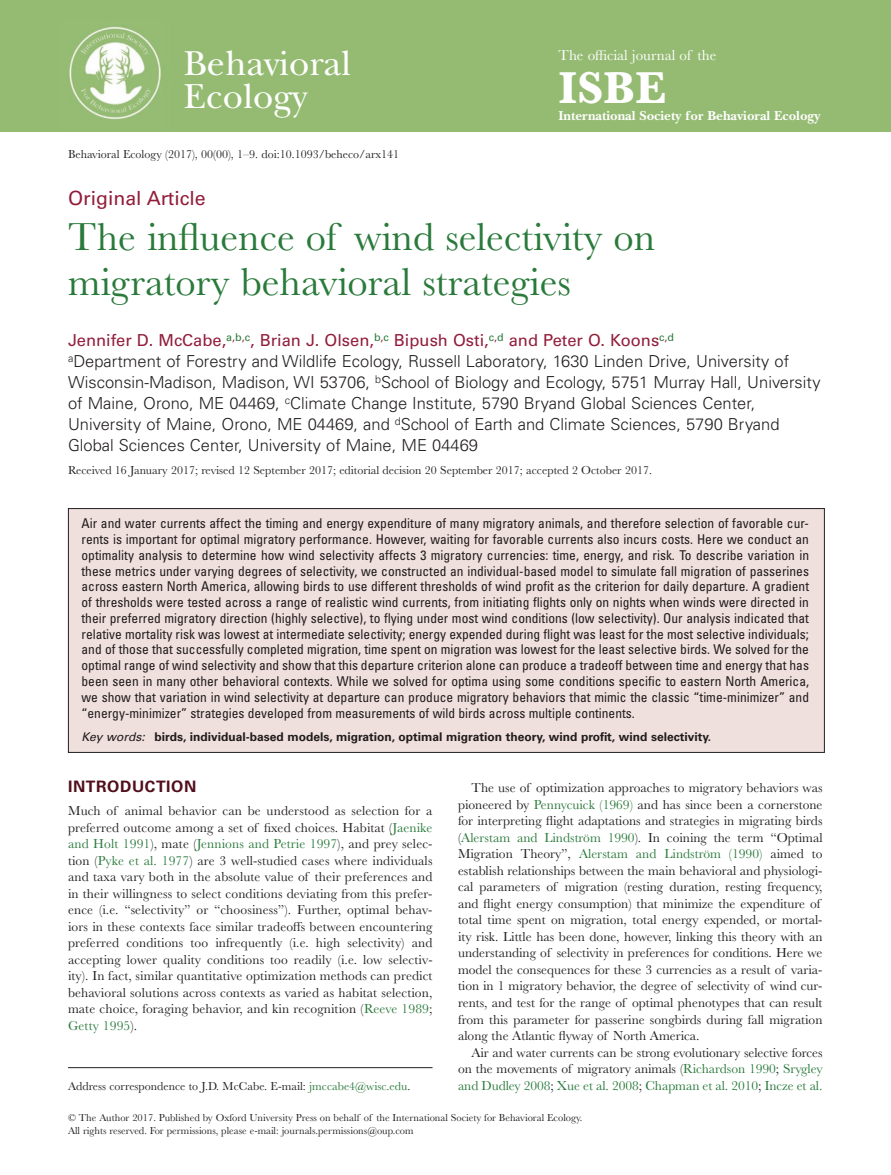
<style>
.page{position:relative;width:891px;height:1175px;background:#fff}
.page>*{position:absolute;margin:0;border:0;box-sizing:border-box;transform-origin:0 0}
.t1{font:700 46.35px "Baskerville MT Std";color:#fff}
.t2{font:40.5px/45px "Baskerville MT Std";color:#2a7a3b}
.t3{font:36.15px/33px "New Baskerville Std";color:#fff}
.t4{font:19.5px "Univers LT Std";color:#921d3a}
.t5{font:300 16.5px/21px "Univers LT Std";color:#231f20}
.t6{font:700 15.75px "Univers LT Std";letter-spacing:.04em;color:#510f1b}
.t7{font:15px "Baskerville MT Std";color:#fff}
.t8{font:13.5px/16.5px "Baskerville MT Std";color:#231f20;text-align:justify}
.t9{font:condensed 13.5px/15.8px "Univers LT Std";color:#231f20;text-align:justify}
.t10{font:13.5px "Baskerville MT Std";letter-spacing:-.005em;color:#2a7a3b}
.t11{font:700 13.5px "New Baskerville Std";color:#fff}
.t12{font:12px "Baskerville MT Std";color:#231f20}
.t13{font:700 12px "Univers LT Std";color:#231f20}
.t14{font:10.5px/13.5px "Baskerville MT Std";color:#231f20}
.s1{font-weight:400;color:#921d3a}
.s2{font-weight:400;font-style:italic}
.s3{color:#2a7a3b}
.s4{color:#231f20}
</style>
<div class="page">
<div style="left:0;top:0;width:891px;height:131px;background:#95bb73"></div>
<img style="left:69px;top:26px;width:92px;height:94px">
<div style="left:68px;top:508px;width:756px;height:244px;background:#efe0de"></div>
<div style="left:68px;top:508px;width:757px;height:244px;border:1px solid #231f20"></div>
<hr style="left:68px;top:1067px;width:365px;height:1px;background:#231f20">
<h3 class="t3" style="left:184px;top:47px;width:169px">Behavioral<br>Ecology</h3>
<p class="t12" style="left:68px;top:147px;width:333px">Behavioral Ecology (2017), 00(00), 1–9. doi:10.1093/beheco/arx141</p>
<p class="t7" style="left:558px;top:46px;width:160px">The official journal of the</p>
<h1 class="t1" style="left:558px;top:61px;width:109px">ISBE</h1>
<p class="t11" style="left:558px;top:108px;width:263px">International Society for Behavioral Ecology</p>
<h3 class="t4" style="left:68px;top:187px;width:139px">Original Article</h3>
<h2 class="t2" style="left:68px;top:215px;width:589px">The influence of wind selectivity on migratory behavioral strategies</h2>
<p class="t5" style="left:68px;top:330px;width:754px"><span class="s1">Jennifer D. McCabe,</span><sup>a</sup><sup>,</sup><sup>b</sup><sup>,</sup><sup>c</sup><span class="s1">, Brian J. Olsen,</span><sup>b</sup><sup>,</sup><sup>c</sup> <span class="s1">Bipush Osti,</span><sup>c</sup><sup>,</sup><sup>d</sup> <span class="s1">and Peter O. Koons</span><sup>c</sup><sup>,</sup><sup>d<br></sup><sup>a</sup>Department of Forestry and Wildlife Ecology, Russell Laboratory, 1630 Linden Drive, University of Wisconsin-Madison, Madison, WI 53706, <sup>b</sup>School of Biology and Ecology, 5751 Murray Hall, University of Maine, Orono, ME 04469, <sup>c</sup>Climate Change Institute, 5790 Bryand Global Sciences Center, University of Maine, Orono, ME 04469, and <sup>d</sup>School of Earth and Climate Sciences, 5790 Bryand Global Sciences Center, University of Maine, ME 04469</p>
<p class="t12" style="left:68px;top:463px;width:585px">Received 16 January 2017; revised 12 September 2017; editorial decision 20 September 2017; accepted 2 October 2017.</p>
<p class="t9" style="left:82px;top:515px;width:729px">Air and water currents affect the timing and energy expenditure of many migratory animals, and therefore selection of favorable cur&shy;rents is important for optimal migratory performance. However, waiting for favorable currents also incurs costs. Here we conduct an optimality analysis to determine how wind selectivity affects 3 migratory currencies: time, energy, and risk. To describe variation in these metrics under varying degrees of selectivity, we constructed an individual-based model to simulate fall migration of passerines across eastern North America, allowing birds to use different thresholds of wind profit as the criterion for daily departure. A gradient of thresholds were tested across a range of realistic wind currents, from initiating flights only on nights when winds were directed in their preferred migratory direction (highly selective), to flying under most wind conditions (low selectivity). Our analysis indicated that relative mortality risk was lowest at intermediate selectivity; energy expended during flight was least for the most selective individuals; and of those that successfully completed migration, time spent on migration was lowest for the least selective birds. We solved for the optimal range of wind selectivity and show that this departure criterion alone can produce a tradeoff between time and energy that has been seen in many other behavioral contexts. While we solved for optima using some conditions specific to eastern North America, we show that variation in wind selectivity at departure can produce migratory behaviors that mimic the classic “time-minimizer” and “energy-minimizer” strategies developed from measurements of wild birds across multiple continents.</p>
<p class="t13" style="left:82px;top:730px;width:631px"><span class="s2">Key words:</span> birds, individual-based models, migration, optimal migration theory, wind profit, wind selectivity.</p>
<p class="t6" style="left:68px;top:777px;width:130px">INTRODUCTION</p>
<p class="t8" style="left:68px;top:802px;width:366px">Much of animal behavior can be understood as selection for a preferred outcome among a set of fixed choices. Habitat (<span class="s3">Jaenike and Holt 1991</span>), mate (<span class="s3">Jennions and Petrie 1997</span>), and prey selec&shy;tion (<span class="s3">Pyke et al. 1977</span>) are 3 well-studied cases where individuals and taxa vary both in the absolute value of their preferences and in their willingness to select conditions deviating from this prefer&shy;ence (i.e. “selectivity” or “choosiness”). Further, optimal behav&shy;iors in these contexts face similar tradeoffs between encountering preferred conditions too infrequently (i.e. high selectivity) and accepting lower quality conditions too readily (i.e. low selectiv&shy;ity). In fact, similar quantitative optimization methods can predict behavioral solutions across contexts as varied as habitat selection, mate choice, foraging behavior, and kin recognition (<span class="s3">Reeve 1989</span>; <span class="s3">Getty 1995</span>).</p>
<p class="t8" style="left:458px;top:779px;width:366px;text-align:left;text-indent:14px">The use of optimization approaches to migratory behaviors was pioneered by <span class="s3">Pennycuick (1969)</span> and has since been a cornerstone for interpreting flight adaptations and strategies in migrating birds (<span class="s3">Alerstam and Lindström 1990</span>). In coining the term “Optimal Migration Theory”, <span class="s3">Alerstam and Lindström (1990)</span> aimed to establish relationships between the main behavioral and physiologi&shy;cal parameters of migration (resting duration, resting frequency, and flight energy consumption) that minimize the expenditure of total time spent on migration, total energy expended, or mortal&shy;ity risk. Little has been done, however, linking this theory with an understanding of selectivity in preferences for conditions. Here we model the consequences for these 3 currencies as a result of varia&shy;tion in 1 migratory behavior, the degree of selectivity of wind cur&shy;rents, and test for the range of optimal phenotypes that can result from this parameter for passerine songbirds during fall migration along the Atlantic flyway of North America.</p>
<p class="t8" style="left:458px;top:1043px;width:366px;text-align:right">Air and water currents can be strong evolutionary selective forces on the movements of migratory animals (<span class="s3">Richardson 1990</span>; <span class="s3">Srygley</span></p>
<p class="t12" style="left:68px;top:1079px;width:344px">Address correspondence to J.D. McCabe. E-mail: <span class="s3">jmccabe4@wisc.edu</span>.</p>
<p class="t10" style="left:458px;top:1077px;width:366px">and Dudley 2008<span class="s4">;</span> Xue et al. 2008<span class="s4">;</span> Chapman et al. 2010<span class="s4">;</span> Incze et al.</p>
<p class="t14" style="left:68px;top:1110px;width:516px">© The Author 2017. Published by Oxford University Press on behalf of the International Society for Behavioral Ecology.<br>All rights reserved. For permissions, please e-mail: journals.permissions@oup.com</p>
</div>
